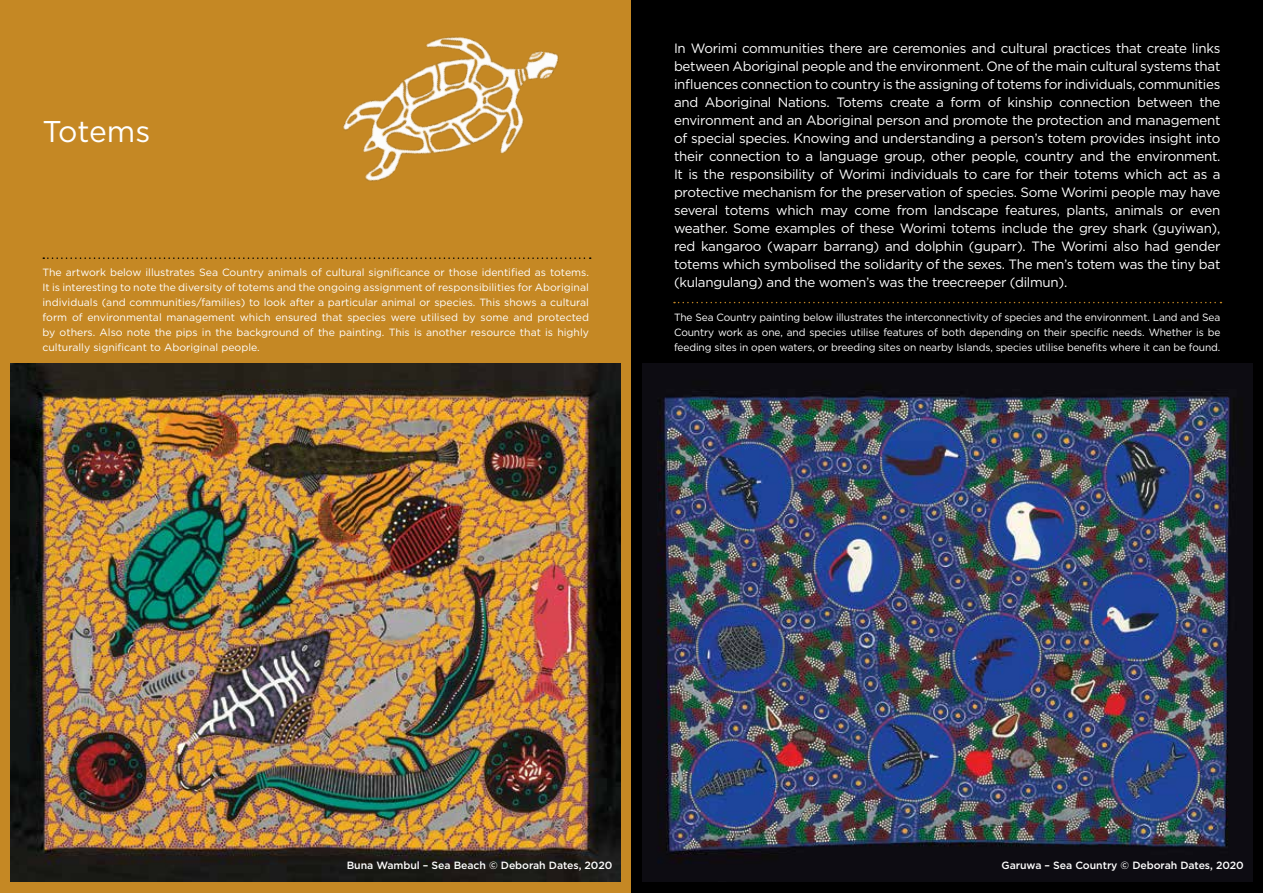
<style>
.page{position:relative;width:1263px;height:893px;background:#fff}
.page>*{position:absolute;margin:0;border:0;box-sizing:border-box;transform-origin:0 0}
.t1{font:30px "Gotham";color:#fff}
.t2{font:13.5px/18px "Gotham";letter-spacing:-.02em;color:#fff;text-align:justify}
.t3{font:10.5px/15px "Gotham";letter-spacing:-.01em;color:#fff;text-align:justify}
.t4{font:500 10.5px "Gotham";letter-spacing:-.005em;color:#fff}
</style>
<div class="page">
<div style="left:0;top:0;width:631px;height:893px;background:#c58824"></div>
<div style="left:631px;top:0;width:632px;height:893px;background:#000"></div>
<img style="left:11px;top:363px;width:610px;height:519px">
<img style="left:642px;top:363px;width:610px;height:519px">
<svg style="left:674px;top:302px;width:547px;height:1px"></svg>
<svg style="left:43px;top:257px;width:548px;height:2px"></svg>
<img style="left:343px;top:36px;width:216px;height:146px">
<h1 class="t1" style="left:43px;top:112px;width:109px">Totems</h1>
<p class="t3" style="left:43px;top:265px;width:548px">The artwork below illustrates Sea Country animals of cultural significance or those identified as totems.<br>It is interesting to note the diversity of totems and the ongoing assignment of responsibilities for Aboriginal individuals (and communities/families) to look after a particular animal or species. This shows a cultural form of environmental management which ensured that species were utilised by some and protected by others. Also note the pips in the background of the painting. This is another resource that is highly culturally significant to Aboriginal people.</p>
<p class="t2" style="left:674px;top:39px;width:548px">In Worimi communities there are ceremonies and cultural practices that create links between Aboriginal people and the environment. One of the main cultural systems that influences connection to country is the assigning of totems for individuals, communities and Aboriginal Nations. Totems create a form of kinship connection between the environment and an Aboriginal person and promote the protection and management of special species. Knowing and understanding a person’s totem provides insight into their connection to a language group, other people, country and the environment.<br>It is the responsibility of Worimi individuals to care for their totems which act as a protective mechanism for the preservation of species. Some Worimi people may have several totems which may come from landscape features, plants, animals or even weather. Some examples of these Worimi totems include the grey shark (guyiwan), red kangaroo (waparr barrang) and dolphin (guparr). The Worimi also had gender totems which symbolised the solidarity of the sexes. The men’s totem was the tiny bat (kulangulang) and the women’s was the treecreeper (dilmun).</p>
<p class="t3" style="left:674px;top:310px;width:548px">The Sea Country painting below illustrates the interconnectivity of species and the environment. Land and Sea Country work as one, and species utilise features of both depending on their specific needs. Whether is be feeding sites in open waters, or breeding sites on nearby Islands, species utilise benefits where it can be found.</p>
<p class="t4" style="left:347px;top:858px;width:267px">Buna Wambul – Sea Beach © Deborah Dates, 2020</p>
<p class="t4" style="left:1001px;top:858px;width:244px">Garuwa – Sea Country © Deborah Dates, 2020</p>
</div>
